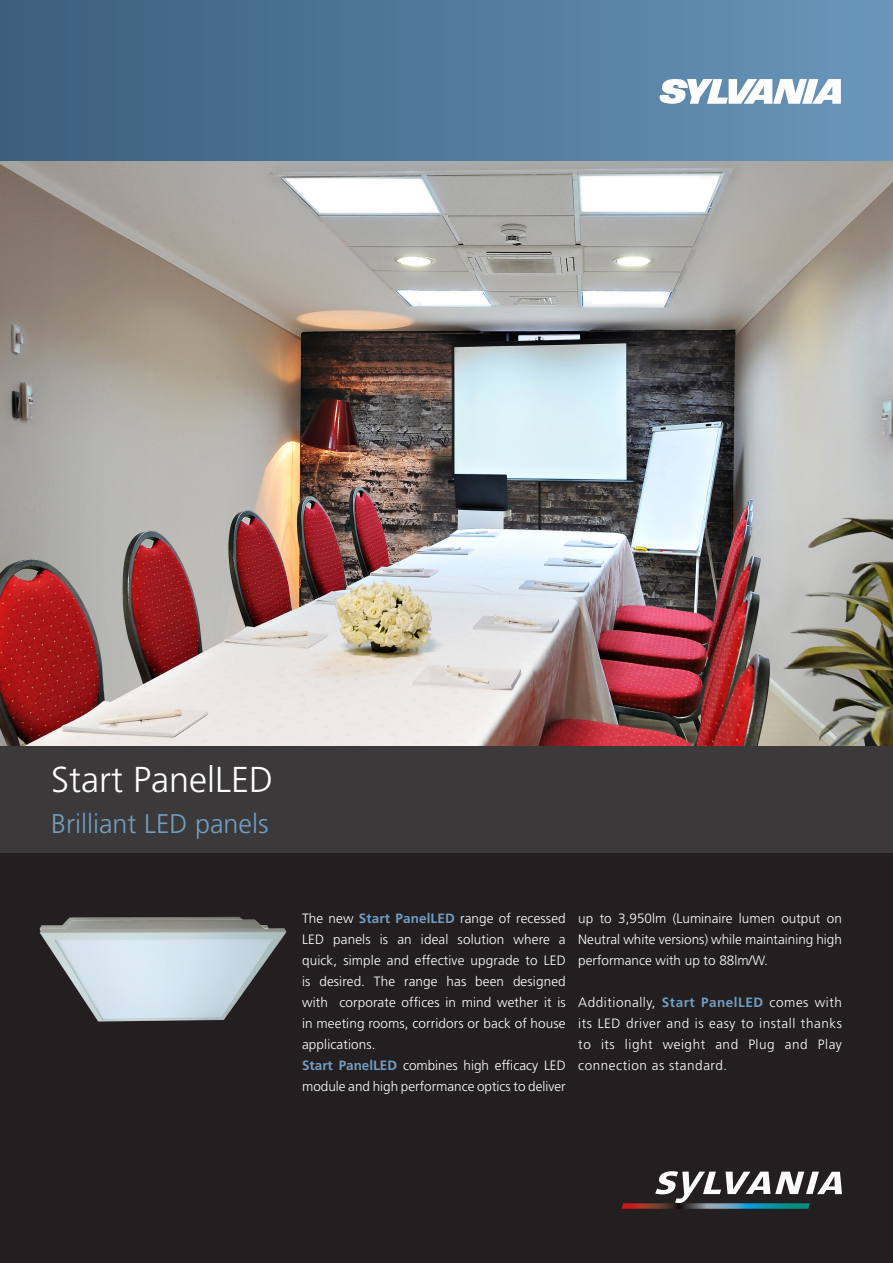
<style>
.page{position:relative;width:893px;height:1263px;background:#231f20}
.page>*{position:absolute;margin:0;border:0;box-sizing:border-box;transform-origin:0 0}
.Head-01{font:300 36px "Frutiger";color:#fff}
.t1{font:300 27px "Frutiger";color:#729dc2}
.Interduction_bullet{font:300 13.5px/21px "Frutiger LT Std";color:#fff;text-align:justify}
.s1{font-weight:700;color:#729dc2}
</style>
<div class="page">
<img style="left:0;top:160px;width:893px;height:587px">
<svg style="left:622px;top:1171px;width:220px;height:38px"></svg>
<div style="left:0;top:747px;width:893px;height:106px;background:#3b3939"></div>
<div style="left:0;top:0;width:893px;height:160px;background:linear-gradient(to right,#3b5e7c,#6996bb)"></div>
<svg style="left:660px;top:79px;width:181px;height:25px;background:#cfdce7"></svg>
<img style="left:39px;top:916px;width:248px;height:106px">
<p class="Head-01" style="left:51px;top:759px;width:223px">Start PanelLED</p>
<p class="t1" style="left:51px;top:809px;width:219px">Brilliant LED panels</p>
<p class="Interduction_bullet" style="left:302px;top:908px;width:265px">The new <span class="s1">Start PanelLED</span> range of recessed LED panels is an ideal solution where a quick, simple and effective upgrade to LED is desired. The range has been designed with corporate offices in mind wether it is in meeting rooms, corridors or back of house applications.</p>
<p class="Interduction_bullet" style="left:302px;top:1055px;width:265px"><span class="s1">Start PanelLED</span> combines high efficacy LED module and high performance optics to deliver</p>
<p class="Interduction_bullet" style="left:578px;top:908px;width:265px">up to 3,950lm (Luminaire lumen output on Neutral white versions) while maintaining high performance with up to 88lm/W.</p>
<p class="Interduction_bullet" style="left:578px;top:992px;width:265px">Additionally, <span class="s1">Start PanelLED</span> comes with its LED driver and is easy to install thanks to its light weight and Plug and Play connection as standard.</p>
</div>
